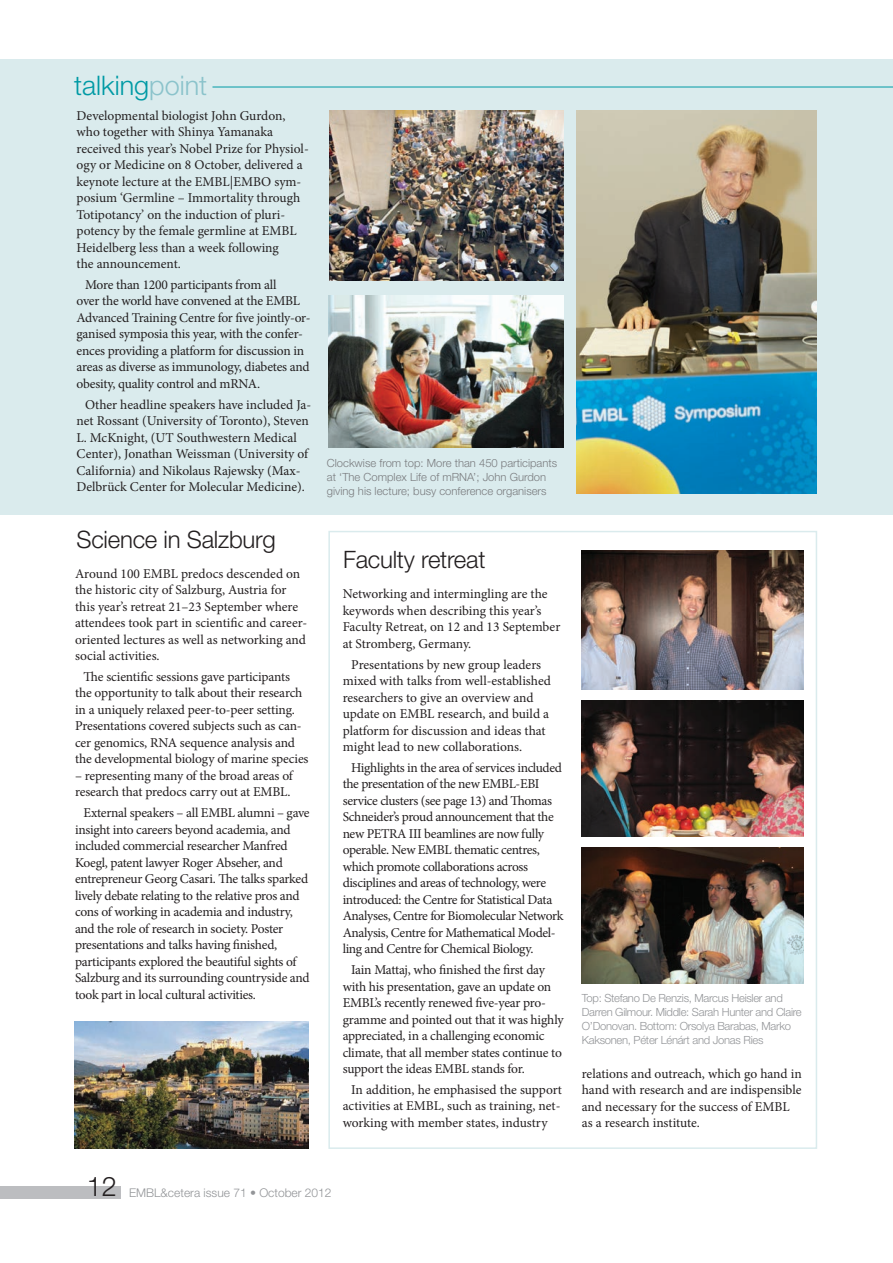
<style>
.page{position:relative;width:893px;height:1263px;background:#fff}
.page>*{position:absolute;margin:0;border:0;box-sizing:border-box;transform-origin:0 0}
.t1{font:300 27px "Helvetica Neue LT Pro";color:#009aa5}
.t2{font:300 27px "Helvetica Neue LT Pro";color:#231f20}
.t3{font:300 24px "Helvetica Neue LT Pro";letter-spacing:-.01em;color:#231f20}
.t4{font:13.5px/16.5px "Minion Pro";letter-spacing:-.015em;color:#231f20}
.t5{font:300 12px "Helvetica Neue LT Pro";color:#939598}
.t6{font:300 11.25px/14.1px "Helvetica Neue LT Pro";letter-spacing:-.025em;color:#939598}
.t7{font:300 11.25px/14.1px "Helvetica Neue LT Pro";color:#7b7d80}
.s1{color:#8bc3cb}
</style>
<div class="page">
<div style="left:0;top:1186px;width:121px;height:13px;background:#bcbdc0"></div>
<div style="left:328px;top:531px;width:489px;height:618px;border:2px solid #daebed"></div>
<div style="left:0;top:60px;width:893px;height:454px;background:#daebed"></div>
<hr style="left:212px;top:87px;width:681px;height:1px;background:#009aa5">
<img style="left:74px;top:1022px;width:235px;height:126px">
<img style="left:576px;top:111px;width:240px;height:382px">
<img style="left:582px;top:550px;width:221px;height:140px">
<img style="left:582px;top:847px;width:221px;height:136px">
<img style="left:582px;top:700px;width:221px;height:136px">
<img style="left:328px;top:296px;width:235px;height:151px">
<img style="left:329px;top:111px;width:235px;height:170px">
<h1 class="t1" style="left:74px;top:69px;width:135px">talking<span class="s1">point</span></h1>
<p class="t4" style="left:77px;top:107px;width:234px">Developmental biologist John Gurdon, who together with Shinya Yamanaka received this year’s Nobel Prize for Physiol&shy;ogy or Medicine on 8 October, delivered a keynote lecture at the EMBL|EMBO sym&shy;posium ‘Germline – Immortality through Totipotancy’ on the induction of pluri&shy;potency by the female germline at EMBL Heidelberg less than a week following<br>the announcement.</p>
<p class="t4" style="left:77px;top:276px;width:236px;text-indent:9px">More than 1200 participants from all<br>over the world have convened at the EMBL Advanced Training Centre for five jointly-or&shy;ganised symposia this year, with the confer&shy;ences providing a platform for discussion in areas as diverse as immunology, diabetes and obesity, quality control and mRNA.</p>
<p class="t4" style="left:77px;top:396px;width:236px;text-indent:9px">Other headline speakers have included Ja&shy;net Rossant (University of Toronto), Steven L. McKnight, (UT Southwestern Medical Center), Jonathan Weissman (University of California) and Nikolaus Rajewsky (Max-Delbrück Center for Molecular Medicine).</p>
<h2 class="t3" style="left:77px;top:525px;width:201px">Science in Salzburg</h2>
<p class="t4" style="left:75px;top:565px;width:234px">Around 100 EMBL predocs descended on the historic city of Salzburg, Austria for this year’s retreat 21–23 September where attendees took part in scientific and career&shy;oriented lectures as well as networking and social activities.</p>
<p class="t4" style="left:75px;top:668px;width:235px;text-indent:9px">The scientific sessions gave participants the opportunity to talk about their research in a uniquely relaxed peer-to-peer setting.<br>Presentations covered subjects such as can&shy;cer genomics, RNA sequence analysis and the developmental biology of marine species</p>
<p class="t4" style="left:75px;top:767px;width:219px">– representing many of the broad areas of research that predocs carry out at EMBL.</p>
<p class="t4" style="left:75px;top:805px;width:236px;text-indent:9px">External speakers – all EMBL alumni – gave insight into careers beyond academia, and included commercial researcher Manfred Koegl, patent lawyer Roger Abseher, and entrepreneur Georg Casari. The talks sparked lively debate relating to the relative pros and cons of working in academia and industry, and the role of research in society. Poster presentations and talks having finished, participants explored the beautiful sights of Salzburg and its surrounding countryside and took part in local cultural activities.</p>
<p class="t7" style="left:327px;top:456px;width:232px">Clockwise from top: More than 450 participants at ‘The Complex Life of mRNA’; John Gurdon giving his lecture; busy conference organisers</p>
<h2 class="t3" style="left:343px;top:545px;width:144px">Faculty retreat</h2>
<p class="t4" style="left:343px;top:586px;width:219px">Networking and intermingling are the keywords when describing this year’s Faculty Retreat, on 12 and 13 September at Stromberg, Germany.</p>
<p class="t4" style="left:343px;top:656px;width:210px;text-indent:9px">Presentations by new group leaders mixed with talks from well-established researchers to give an overview and update on EMBL research, and build a platform for discussion and ideas that might lead to new collaborations.</p>
<p class="t4" style="left:343px;top:759px;width:222px;text-indent:9px">Highlights in the area of services included the presentation of the new EMBL-EBI service clusters (see page 13) and Thomas Schneider’s proud announcement that the new PETRA III beamlines are now fully operable. New EMBL thematic centres, which promote collaborations across disciplines and areas of technology, were introduced: the Centre for Statistical Data Analyses, Centre for Biomolecular Network Analysis, Centre for Mathematical Model&shy;ling and Centre for Chemical Biology.</p>
<p class="t4" style="left:343px;top:962px;width:222px;text-indent:9px">Iain Mattaj, who finished the first day with his presentation, gave an update on EMBL’s recently renewed five-year pro&shy;gramme and pointed out that it was highly appreciated, in a challenging economic climate, that all member states continue to support the ideas EMBL stands for.</p>
<p class="t4" style="left:343px;top:1081px;width:221px;text-align:justify;text-indent:9px">In addition, he emphasised the support activities at EMBL, such as training, net&shy;working with member states, industry</p>
<p class="t6" style="left:582px;top:990px;width:221px">Top: Stefano De Renzis, Marcus Heisler and Darren Gilmour. Middle: Sarah Hunter and Claire O’Donovan. Bottom: Orsolya Barabas, Marko Kaksonen, Péter Lénárt and Jonas Ries</p>
<p class="t4" style="left:582px;top:1065px;width:222px">relations and outreach, which go hand in hand with research and are indispensible and necessary for the success of EMBL as a research institute.</p>
<h1 class="t2" style="left:87px;top:1169px;width:32px">12</h1>
<p class="t5" style="left:129px;top:1185px;width:204px">EMBL&amp;cetera issue 71 • October 2012</p>
</div>
